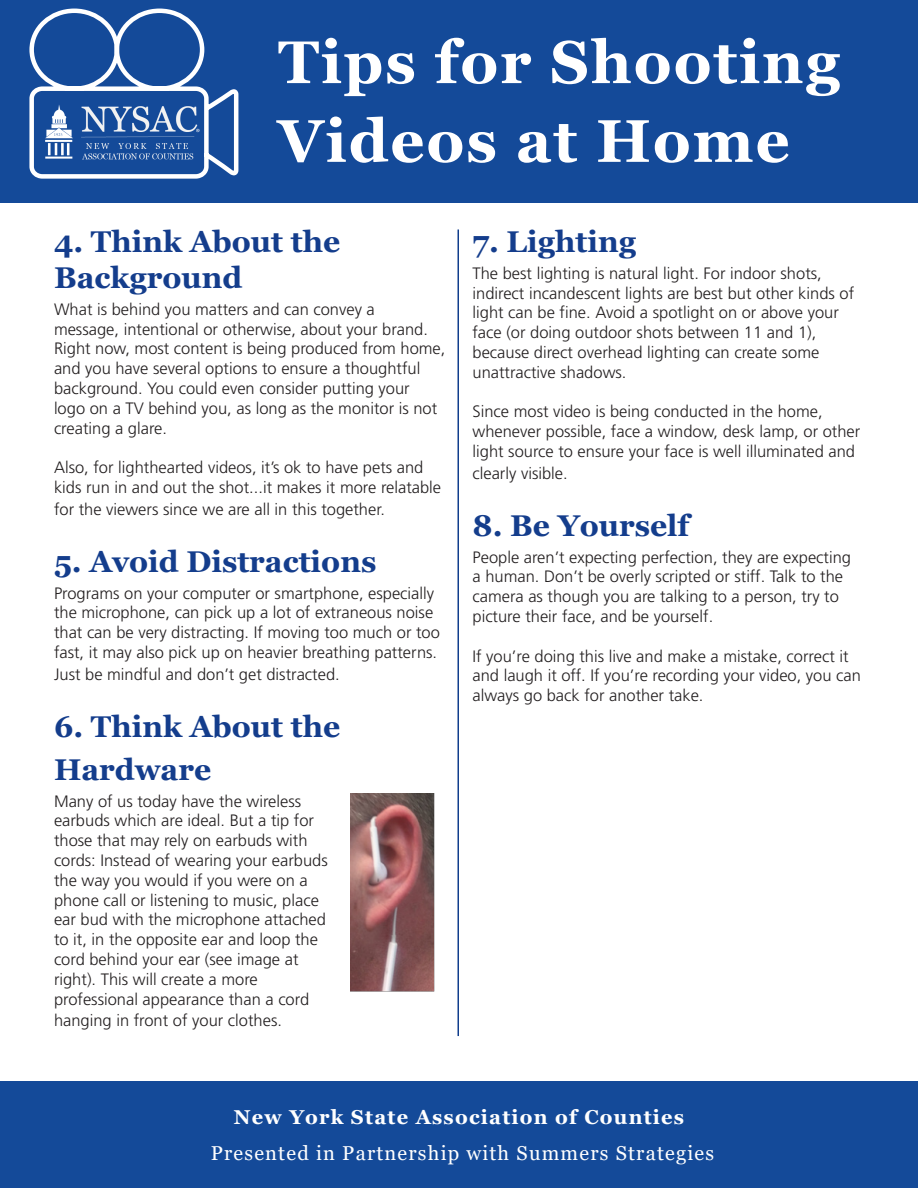
<style>
.page{position:relative;width:918px;height:1188px;background:#fff}
.page>*{position:absolute;margin:0;border:0;box-sizing:border-box;transform-origin:0 0}
.t1{font:700 60px "Georgia";letter-spacing:.03em;color:#fff}
.t2{font:700 30px "Georgia";color:#143d8c}
.Subheading{font:20.1px "Georgia";letter-spacing:.06em;color:#fff}
.Subheading-2{font:700 20.1px "Georgia";letter-spacing:.06em;color:#fff}
.t3{font:300 16.5px/19.8px "Frutiger";color:#231f20}
</style>
<div class="page">
<div style="left:0;top:0;width:918px;height:202px;background:#144a99"></div>
<svg style="left:29px;top:8px;width:210px;height:171px"></svg>
<div style="left:0;top:1082px;width:918px;height:106px;background:#144a99"></div>
<hr style="left:458px;top:230px;width:1px;height:806px;background:#103d8c">
<img style="left:351px;top:793px;width:84px;height:199px">
<p class="t1" style="left:278px;top:24px;width:563px">Tips for Shooting</p>
<p class="t1" style="left:278px;top:103px;width:513px">Videos at Home</p>
<p class="t2" style="left:54px;top:223px;width:288px">4. Think About the</p>
<p class="t2" style="left:54px;top:259px;width:190px">Background</p>
<p class="t3" style="left:54px;top:299px;width:322px">What is behind you matters and can convey a</p>
<p class="t3" style="left:54px;top:319px;width:393px">message, intentional or otherwise, about your brand.<br>Right now, most content is being produced from home, and you have several options to ensure a thoughtful background. You could even consider putting your<br>logo on a TV behind you, as long as the monitor is not creating a glare.</p>
<p class="t3" style="left:54px;top:458px;width:389px">Also, for lighthearted videos, it’s ok to have pets and kids run in and out the shot...it makes it more relatable</p>
<p class="t3" style="left:54px;top:499px;width:332px">for the viewers since we are all in this together.</p>
<p class="t2" style="left:54px;top:542px;width:324px">5. Avoid Distractions</p>
<p class="t3" style="left:54px;top:583px;width:387px">Programs on your computer or smartphone, especially the microphone, can pick up a lot of extraneous noise that can be very distracting. If moving too much or too fast, it may also pick up on heavier breathing patterns.</p>
<p class="t3" style="left:54px;top:664px;width:287px">Just be mindful and don’t get distracted.</p>
<p class="t2" style="left:54px;top:708px;width:288px">6. Think About the</p>
<p class="t2" style="left:54px;top:750px;width:159px">Hardware</p>
<p class="t3" style="left:54px;top:791px;width:275px">Many of us today have the wireless earbuds which are ideal. But a tip for those that may rely on earbuds with cords: Instead of wearing your earbuds the way you would if you were on a phone call or listening to music, place ear bud with the microphone attached to it, in the opposite ear and loop the cord behind your ear (see image at right). This will create a more</p>
<p class="t3" style="left:54px;top:988px;width:257px;line-height:21.6px">professional appearance than a cord hanging in front of your clothes.</p>
<p class="t2" style="left:472px;top:223px;width:165px">7. Lighting</p>
<p class="t3" style="left:472px;top:263px;width:351px">The best lighting is natural light. For indoor shots,</p>
<p class="t3" style="left:472px;top:283px;width:383px">indirect incandescent lights are best but other kinds of light can be fine. Avoid a spotlight on or above your face (or doing outdoor shots between 11 and 1),</p>
<p class="t3" style="left:472px;top:343px;width:348px">because direct overhead lighting can create some</p>
<p class="t3" style="left:472px;top:362px;width:156px">unattractive shadows.</p>
<p class="t3" style="left:472px;top:402px;width:389px">Since most video is being conducted in the home, whenever possible, face a window, desk lamp, or other light source to ensure your face is well illuminated and</p>
<p class="t3" style="left:472px;top:463px;width:97px">clearly visible.</p>
<p class="t2" style="left:472px;top:506px;width:218px">8. Be Yourself</p>
<p class="t3" style="left:472px;top:547px;width:380px">People aren’t expecting perfection, they are expecting a human. Don’t be overly scripted or stiff. Talk to the camera as though you are talking to a person, try to picture their face, and be yourself.</p>
<p class="t3" style="left:472px;top:646px;width:390px">If you’re doing this live and make a mistake, correct it and laugh it off. If you’re recording your video, you can always go back for another take.</p>
<p class="Subheading-2" style="left:234px;top:1104px;width:452px">New York State Association of Counties</p>
<p class="Subheading" style="left:211px;top:1141px;width:505px">Presented in Partnership with Summers Strategies</p>
</div>
